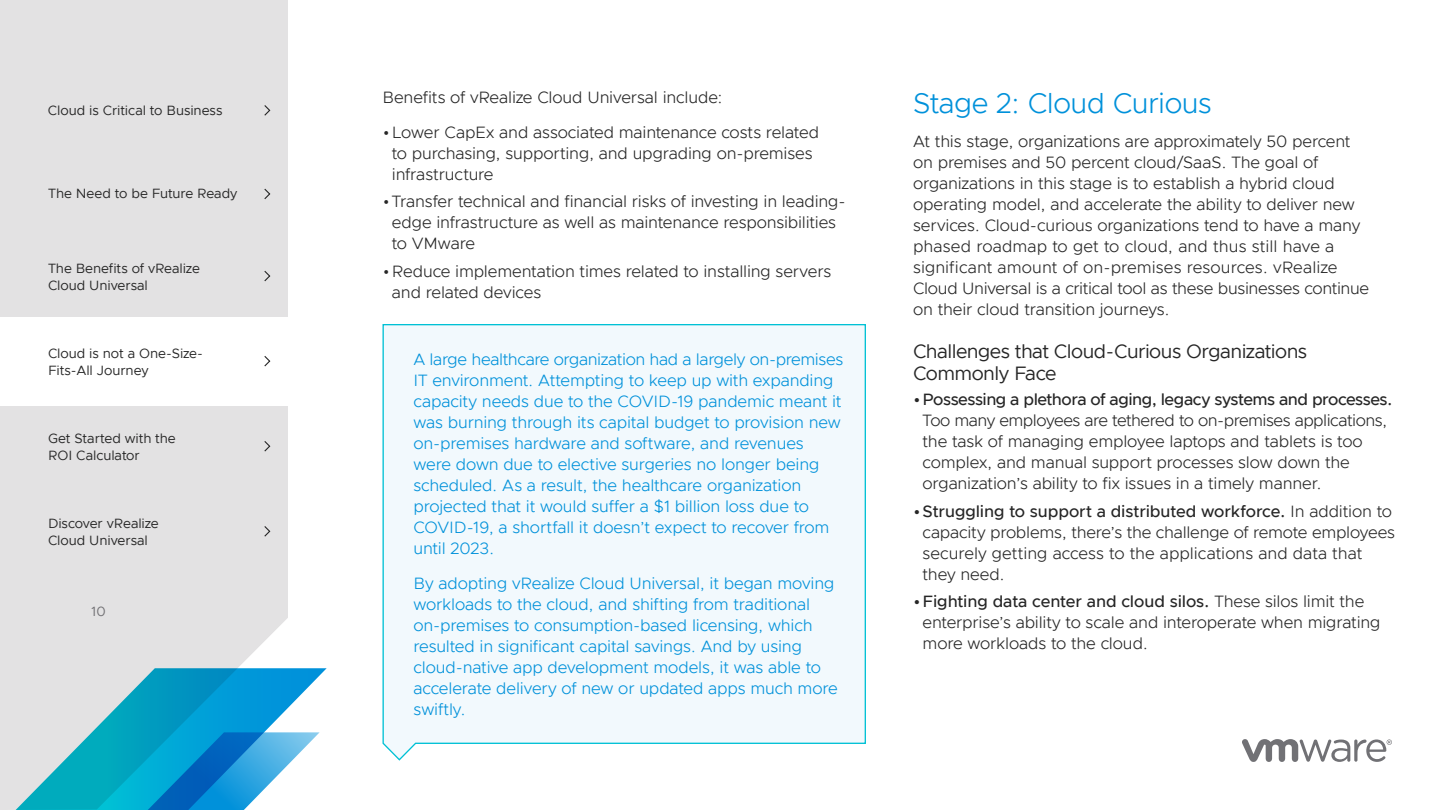
<style>
.page{position:relative;width:1440px;height:810px;background:#fff}
.page>*{position:absolute;margin:0;border:0;box-sizing:border-box;transform-origin:0 0}
.t1{font:300 28.5px "Metropolis";letter-spacing:-.02em;color:#0091da}
.t2{font:19.5px/22.5px "Metropolis";letter-spacing:-.03em;color:#262626}
.t3{font:300 16.5px/21px "Metropolis";letter-spacing:-.01em;color:#262626}
.t4{font:300 16.5px/21px "Metropolis";letter-spacing:-.01em;color:#0091da}
.t5{font:500 16.5px "Metropolis";letter-spacing:-.03em;color:#262626}
.t6{font:13.5px/16.5px "Metropolis";letter-spacing:-.005em;color:#262626}
.t7{font:13.5px "Metropolis";color:#717074}
.s1{font-weight:500}
</style>
<div class="page">
<div style="left:0;top:0;width:288px;height:668px;background:#e3e2e3"></div>
<div style="left:382px;top:324px;width:484px;height:437px;background:#f2f9fd"></div>
<svg style="left:0;top:668px;width:327px;height:142px"></svg>
<svg style="left:263px;top:104px;width:8px;height:13px"></svg>
<svg style="left:263px;top:187px;width:8px;height:13px"></svg>
<svg style="left:263px;top:270px;width:8px;height:13px"></svg>
<svg style="left:263px;top:440px;width:8px;height:13px"></svg>
<div style="left:0;top:317px;width:288px;height:89px;background:#fff"></div>
<svg style="left:264px;top:356px;width:7px;height:11px"></svg>
<svg style="left:263px;top:525px;width:8px;height:13px"></svg>
<svg style="left:1242px;top:739px;width:150px;height:23px"></svg>
<p class="t6" style="left:48px;top:102px;width:176px">Cloud is Critical to Business</p>
<p class="t6" style="left:48px;top:185px;width:191px">The Need to be Future Ready</p>
<p class="t6" style="left:48px;top:260px;width:153px">The Benefits of vRealize<br>Cloud Universal</p>
<p class="t6" style="left:48px;top:345px;width:157px">Cloud is not a One-Size-<br>Fits-All Journey</p>
<p class="t6" style="left:48px;top:430px;width:129px">Get Started with the<br>ROI Calculator</p>
<p class="t6" style="left:48px;top:516px;width:112px">Discover vRealize<br>Cloud Universal</p>
<p class="t7" style="left:92px;top:603px;width:16px">10</p>
<p class="t3" style="left:382px;top:87px;width:341px">Benefits of vRealize Cloud Universal include:</p>
<p class="t3" style="left:392px;top:121px;width:429px;text-indent:-9px">•Lower CapEx and associated maintenance costs related to purchasing, supporting, and upgrading on-premises infrastructure</p>
<p class="t3" style="left:392px;top:191px;width:455px;text-indent:-9px">•Transfer technical and financial risks of investing in leading&shy;edge infrastructure as well as maintenance responsibilities to VMware</p>
<p class="t3" style="left:392px;top:261px;width:441px;text-indent:-9px">•Reduce implementation times related to installing servers and related devices</p>
<p class="t4" style="left:414px;top:349px;width:431px">A large healthcare organization had a largely on-premises IT environment. Attempting to keep up with expanding capacity needs due to the COVID-19 pandemic meant it was burning through its capital budget to provision new on-premises hardware and software, and revenues were down due to elective surgeries no longer being scheduled. As a result, the healthcare organization projected that it would suffer a $1 billion loss due to COVID-19, a shortfall it doesn’t expect to recover from until 2023.</p>
<p class="t4" style="left:414px;top:572px;width:426px">By adopting vRealize Cloud Universal, it began moving workloads to the cloud, and shifting from traditional on-premises to consumption-based licensing, which resulted in significant capital savings. And by using cloud-native app development models, it was able to accelerate delivery of new or updated apps much more swiftly.</p>
<h1 class="t1" style="left:913px;top:85px;width:300px">Stage 2: Cloud Curious</h1>
<p class="t3" style="left:913px;top:131px;width:458px">At this stage, organizations are approximately 50 percent on premises and 50 percent cloud/SaaS. The goal of organizations in this stage is to establish a hybrid cloud operating model, and accelerate the ability to deliver new services. Cloud-curious organizations tend to have a many phased roadmap to get to cloud, and thus still have a significant amount of on-premises resources. vRealize Cloud Universal is a critical tool as these businesses continue on their cloud transition journeys.</p>
<p class="t2" style="left:913px;top:340px;width:396px">Challenges that Cloud-Curious Organizations<br>Commonly Face</p>
<p class="t5" style="left:914px;top:389px;width:480px">•Possessing a plethora of aging, legacy systems and processes.</p>
<p class="t3" style="left:923px;top:410px;width:466px">Too many employees are tethered to on-premises applications, the task of managing employee laptops and tablets is too complex, and manual support processes slow down the organization’s ability to fix issues in a timely manner.</p>
<p class="t3" style="left:923px;top:500px;width:474px;text-indent:-9px"><span class="s1">•Struggling to support a distributed workforce.</span> In addition to capacity problems, there’s the challenge of remote employees securely getting access to the applications and data that they need.</p>
<p class="t3" style="left:923px;top:591px;width:459px;text-indent:-9px"><span class="s1">•Fighting data center and cloud silos.</span> These silos limit the enterprise’s ability to scale and interoperate when migrating more workloads to the cloud.</p>
</div>
